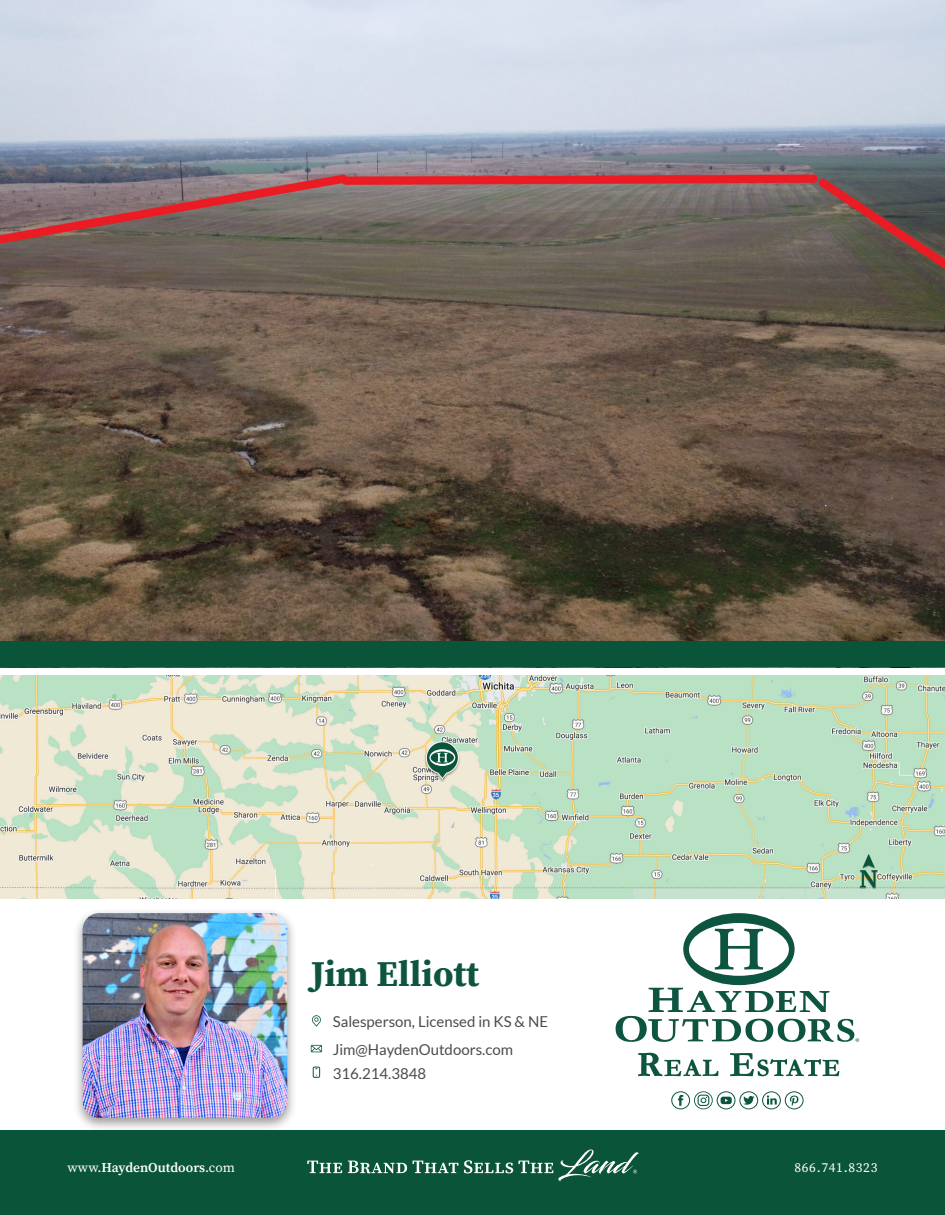
<style>
.page{position:relative;width:945px;height:1215px;background:#fff}
.page>*{position:absolute;margin:0;border:0;box-sizing:border-box;transform-origin:0 0}
.t1{font:700 36.3px "Source Serif Pro";color:#0d5540}
.t2{font:15px "Lato";color:#4b4c4d}
.t3{font:600 13.5px "Source Serif Pro";color:#fff}
.t4{font:13.5px "Source Serif Pro";letter-spacing:.05em;color:#fff}
.s1{font-weight:400}
</style>
<div class="page">
<div style="left:0;top:1130px;width:945px;height:85px;background:#0a543a"></div>
<img style="left:0;top:676px;width:945px;height:223px">
<div style="left:424px;top:741px;width:37px;height:42px;background:#231f20;opacity:.35"></div>
<svg style="left:426px;top:741px;width:33px;height:38px"></svg>
<img style="left:0;top:0;width:945px;height:642px">
<div style="left:0;top:642px;width:945px;height:25px;background:#0a543a"></div>
<div style="left:859px;top:854px;width:19px;height:36px;background:#231f20;opacity:.45"></div>
<svg style="left:860px;top:854px;width:18px;height:34px"></svg>
<svg style="left:616px;top:913px;width:243px;height:129px"></svg>
<svg style="left:638px;top:1053px;width:80px;height:23px"></svg>
<svg style="left:730px;top:1053px;width:109px;height:23px"></svg>
<svg style="left:671px;top:1091px;width:133px;height:18px"></svg>
<div style="left:73px;top:908px;width:224px;height:224px;background:#231f20;opacity:.45"></div>
<img style="left:83px;top:913px;width:204px;height:205px">
<svg style="left:312px;top:1015px;width:9px;height:12px"></svg>
<svg style="left:311px;top:1045px;width:11px;height:7px"></svg>
<svg style="left:313px;top:1067px;width:7px;height:11px"></svg>
<svg style="left:307px;top:1149px;width:332px;height:32px"></svg>
<p class="t1" style="left:311px;top:948px;width:170px">Jim Elliott</p>
<p class="t2" style="left:333px;top:1014px;width:217px">Salesperson, Licensed in KS &amp; NE</p>
<p class="t2" style="left:333px;top:1041px;width:182px">Jim@HaydenOutdoors.com</p>
<p class="t2" style="left:333px;top:1065px;width:95px">316.214.3848</p>
<p class="t3" style="left:68px;top:1158px;width:169px"><span class="s1">www.</span>HaydenOutdoors<span class="s1">.com</span></p>
<p class="t4" style="left:794px;top:1158px;width:85px">866.741.8323</p>
</div>
